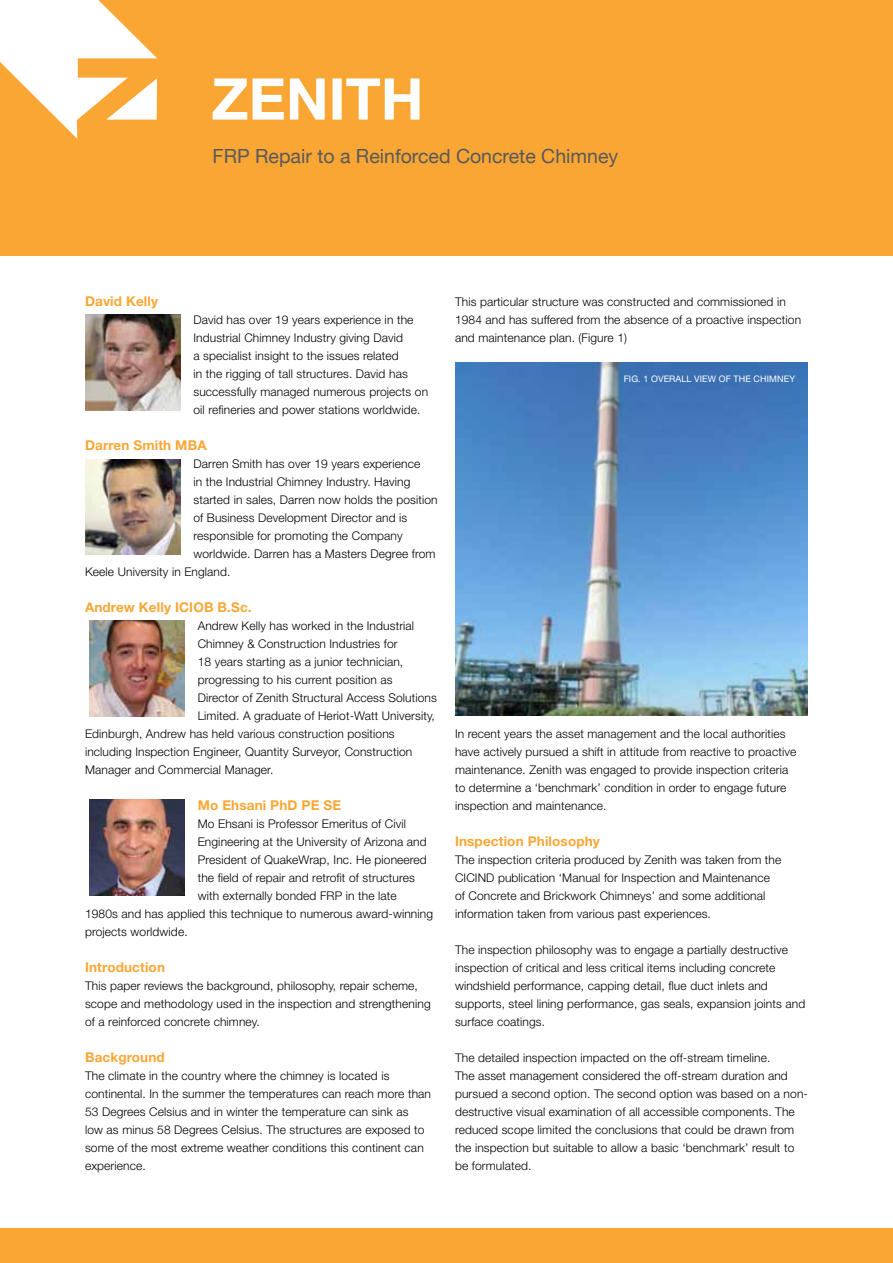
<style>
.page{position:relative;width:893px;height:1263px;background:#fff}
.page>*{position:absolute;margin:0;border:0;box-sizing:border-box;transform-origin:0 0}
.t1{font:19.5px "Helvetica Neue";color:#58595b}
.t2{font:700 13.5px "Helvetica Neue LT";letter-spacing:.01em;color:#faa634}
.t3{font:300 12px/18px "Helvetica Neue LT";letter-spacing:.01em;color:#000}
.t4{font:9px "Helvetica Neue LT";letter-spacing:.01em;color:#fff}
</style>
<div class="page">
<div style="left:0;top:0;width:893px;height:255px;background:#faa634"></div>
<svg style="left:0;top:0;width:157px;height:139px"></svg>
<svg style="left:213px;top:78px;width:206px;height:42px"></svg>
<div style="left:0;top:1229px;width:893px;height:34px;background:#faa634"></div>
<img style="left:89px;top:621px;width:96px;height:95px">
<img style="left:89px;top:799px;width:96px;height:96px">
<img style="left:85px;top:315px;width:96px;height:95px">
<img style="left:85px;top:459px;width:96px;height:96px">
<img style="left:455px;top:362px;width:353px;height:353px">
<h1 class="t1" style="left:213px;top:145px;width:407px">FRP Repair to a Reinforced Concrete Chimney</h1>
<p class="t2" style="left:85px;top:293px;width:75px">David Kelly</p>
<p class="t3" style="left:193px;top:310px;width:236px">David has over 19 years experience in the Industrial Chimney Industry giving David<br>a specialist insight to the issues related<br>in the rigging of tall structures. David has successfully managed numerous projects on oil refineries and power stations worldwide.</p>
<p class="t2" style="left:85px;top:437px;width:123px">Darren Smith MBA</p>
<p class="t3" style="left:193px;top:454px;width:228px">Darren Smith has over 19 years experience</p>
<p class="t3" style="left:193px;top:472px;width:218px">in the Industrial Chimney Industry. Having</p>
<p class="t3" style="left:193px;top:490px;width:246px">started in sales, Darren now holds the position</p>
<p class="t3" style="left:193px;top:508px;width:215px">of Business Development Director and is</p>
<p class="t3" style="left:193px;top:526px;width:211px">responsible for promoting the Company</p>
<p class="t3" style="left:193px;top:544px;width:244px">worldwide. Darren has a Masters Degree from</p>
<p class="t3" style="left:85px;top:562px;width:147px">Keele University in England.</p>
<p class="t2" style="left:85px;top:599px;width:168px">Andrew Kelly ICIOB B.Sc.</p>
<p class="t3" style="left:198px;top:616px;width:218px">Andrew Kelly has worked in the Industrial</p>
<p class="t3" style="left:198px;top:634px;width:201px">Chimney &amp; Construction Industries for</p>
<p class="t3" style="left:198px;top:652px;width:207px">18 years starting as a junior technician,</p>
<p class="t3" style="left:198px;top:670px;width:196px">progressing to his current position as</p>
<p class="t3" style="left:198px;top:688px;width:241px">Director of Zenith Structural Access Solutions</p>
<p class="t3" style="left:198px;top:706px;width:239px">Limited. A graduate of Heriot-Watt University,</p>
<p class="t3" style="left:85px;top:724px;width:311px">Edinburgh, Andrew has held various construction positions</p>
<p class="t3" style="left:85px;top:742px;width:329px">including Inspection Engineer, Quantity Surveyor, Construction</p>
<p class="t3" style="left:85px;top:760px;width:190px">Manager and Commercial Manager.</p>
<p class="t2" style="left:198px;top:797px;width:145px">Mo Ehsani PhD PE SE</p>
<p class="t3" style="left:198px;top:814px;width:210px">Mo Ehsani is Professor Emeritus of Civil</p>
<p class="t3" style="left:198px;top:832px;width:230px">Engineering at the University of Arizona and</p>
<p class="t3" style="left:198px;top:850px;width:231px">President of QuakeWrap, Inc. He pioneered</p>
<p class="t3" style="left:198px;top:868px;width:219px">the field of repair and retrofit of structures</p>
<p class="t3" style="left:198px;top:886px;width:201px">with externally bonded FRP in the late</p>
<p class="t3" style="left:85px;top:904px;width:350px">1980s and has applied this technique to numerous award-winning</p>
<p class="t3" style="left:85px;top:922px;width:104px">projects worldwide.</p>
<p class="t2" style="left:85px;top:959px;width:81px">Introduction</p>
<p class="t3" style="left:85px;top:976px;width:347px">This paper reviews the background, philosophy, repair scheme, scope and methodology used in the inspection and strengthening of a reinforced concrete chimney.</p>
<p class="t2" style="left:85px;top:1049px;width:81px">Background</p>
<p class="t3" style="left:85px;top:1066px;width:347px">The climate in the country where the chimney is located is continental. In the summer the temperatures can reach more than 53 Degrees Celsius and in winter the temperature can sink as<br>low as minus 58 Degrees Celsius. The structures are exposed to some of the most extreme weather conditions this continent can experience.</p>
<p class="t3" style="left:455px;top:292px;width:348px">This particular structure was constructed and commissioned in<br>1984 and has suffered from the absence of a proactive inspection and maintenance plan. (Figure 1)</p>
<p class="t4" style="left:624px;top:374px;width:173px">FIG. 1 OVERALL VIEW OF THE CHIMNEY</p>
<p class="t3" style="left:455px;top:724px;width:343px">In recent years the asset management and the local authorities have actively pursued a shift in attitude from reactive to proactive maintenance. Zenith was engaged to provide inspection criteria to determine a ‘benchmark’ condition in order to engage future inspection and maintenance.</p>
<p class="t2" style="left:455px;top:833px;width:146px">Inspection Philosophy</p>
<p class="t3" style="left:455px;top:850px;width:328px">The inspection criteria produced by Zenith was taken from the CICIND publication ‘Manual for Inspection and Maintenance of Concrete and Brickwork Chimneys’ and some additional information taken from various past experiences.</p>
<p class="t3" style="left:455px;top:940px;width:352px">The inspection philosophy was to engage a partially destructive inspection of critical and less critical items including concrete windshield performance, capping detail, flue duct inlets and supports, steel lining performance, gas seals, expansion joints and surface coatings.</p>
<p class="t3" style="left:455px;top:1048px;width:354px">The detailed inspection impacted on the off-stream timeline.<br>The asset management considered the off-stream duration and pursued a second option. The second option was based on a non&shy;destructive visual examination of all accessible components. The reduced scope limited the conclusions that could be drawn from the inspection but suitable to allow a basic ‘benchmark’ result to be formulated.</p>
</div>
